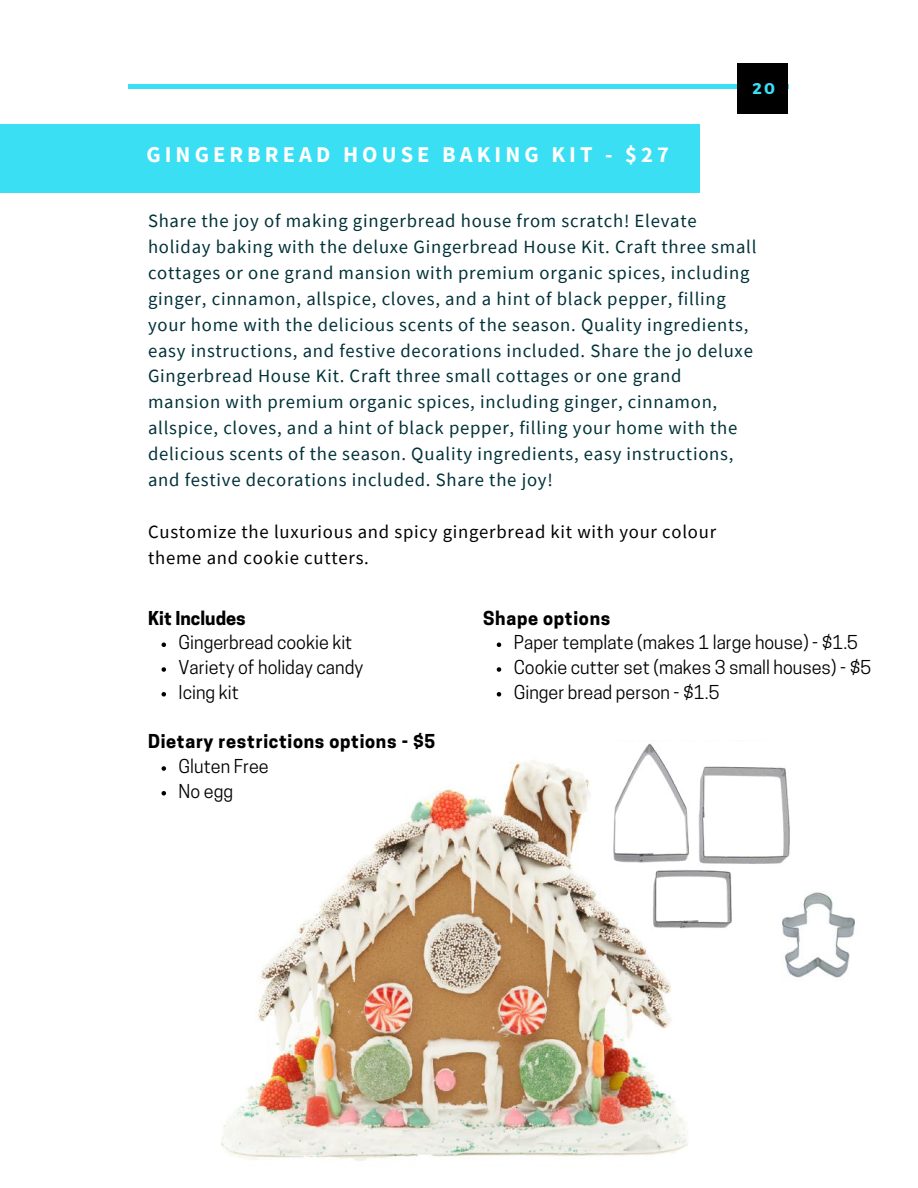
<style>
.page{position:relative;width:918px;height:1188px;background:#fff}
.page>*{position:absolute;margin:0;border:0;box-sizing:border-box;transform-origin:0 0}
.t1{font:700 22.5px "Source Sans Pro";letter-spacing:.18em;color:#fff}
.t2{font:18.75px/25.8px "Source Sans Pro";letter-spacing:.04em;color:#003138}
.t3{font:18.75px/25.8px "Source Sans Pro";letter-spacing:.04em;color:#000}
.t4{font:18px/24.8px "Cooper Hewitt";color:#000}
.t5{font:700 18px "Cooper Hewitt";letter-spacing:.04em;color:#000}
.t6{font:700 18px "Cooper Hewitt";color:#000}
.t7{font:700 15.6px "Montserrat";color:#3bdff3}
</style>
<div class="page">
<img style="left:161px;top:761px;width:527px;height:400px">
<div style="left:0;top:125px;width:700px;height:67px;background:#3bdff3"></div>
<img style="left:603px;top:743px;width:187px;height:194px">
<img style="left:770px;top:880px;width:85px;height:98px">
<hr style="left:128px;top:85px;width:660px;height:3px;background:#3bdff3">
<div style="left:737px;top:63px;width:51px;height:51px;background:#000"></div>
<svg style="left:162px;top:643px;width:4px;height:4px"></svg>
<svg style="left:162px;top:667px;width:4px;height:5px"></svg>
<svg style="left:162px;top:692px;width:4px;height:5px"></svg>
<svg style="left:162px;top:766px;width:4px;height:5px"></svg>
<svg style="left:162px;top:791px;width:4px;height:5px"></svg>
<svg style="left:497px;top:643px;width:4px;height:4px"></svg>
<svg style="left:497px;top:667px;width:4px;height:5px"></svg>
<svg style="left:497px;top:692px;width:4px;height:5px"></svg>
<p class="t1" style="left:146px;top:140px;width:524px">GINGERBREAD HOUSE BAKING KIT - $27</p>
<p class="t7" style="left:752px;top:79px;width:24px">20</p>
<p class="t2" style="left:148px;top:208px;width:610px">Share the joy of making gingerbread house from scratch! Elevate holiday baking with the deluxe Gingerbread House Kit. Craft three small cottages or one grand mansion with premium organic spices, including ginger, cinnamon, allspice, cloves, and a hint of black pepper, filling your home with the delicious scents of the season. Quality ingredients, easy instructions, and festive decorations included. Share the jo deluxe Gingerbread House Kit. Craft three small cottages or one grand mansion with premium organic spices, including ginger, cinnamon, allspice, cloves, and a hint of black pepper, filling your home with the delicious scents of the season. Quality ingredients, easy instructions, and festive decorations included. Share the joy!</p>
<p class="t3" style="left:148px;top:518px;width:570px">Customize the luxurious and spicy gingerbread kit with your colour theme and cookie cutters.</p>
<p class="t6" style="left:148px;top:611px;width:99px">Kit Includes</p>
<p class="t4" style="left:179px;top:632px;width:186px">Gingerbread cookie kit<br>Variety of holiday candy<br>Icing kit</p>
<p class="t5" style="left:148px;top:735px;width:289px">Dietary restrictions options - $5</p>
<p class="t4" style="left:179px;top:756px;width:91px">Gluten Free<br>No egg</p>
<p class="t5" style="left:483px;top:611px;width:129px">Shape options</p>
<p class="t4" style="left:514px;top:632px;width:359px">Paper template (makes 1 large house) - $1.5<br>Cookie cutter set (makes 3 small houses) - $5<br>Ginger bread person - $1.5</p>
</div>
